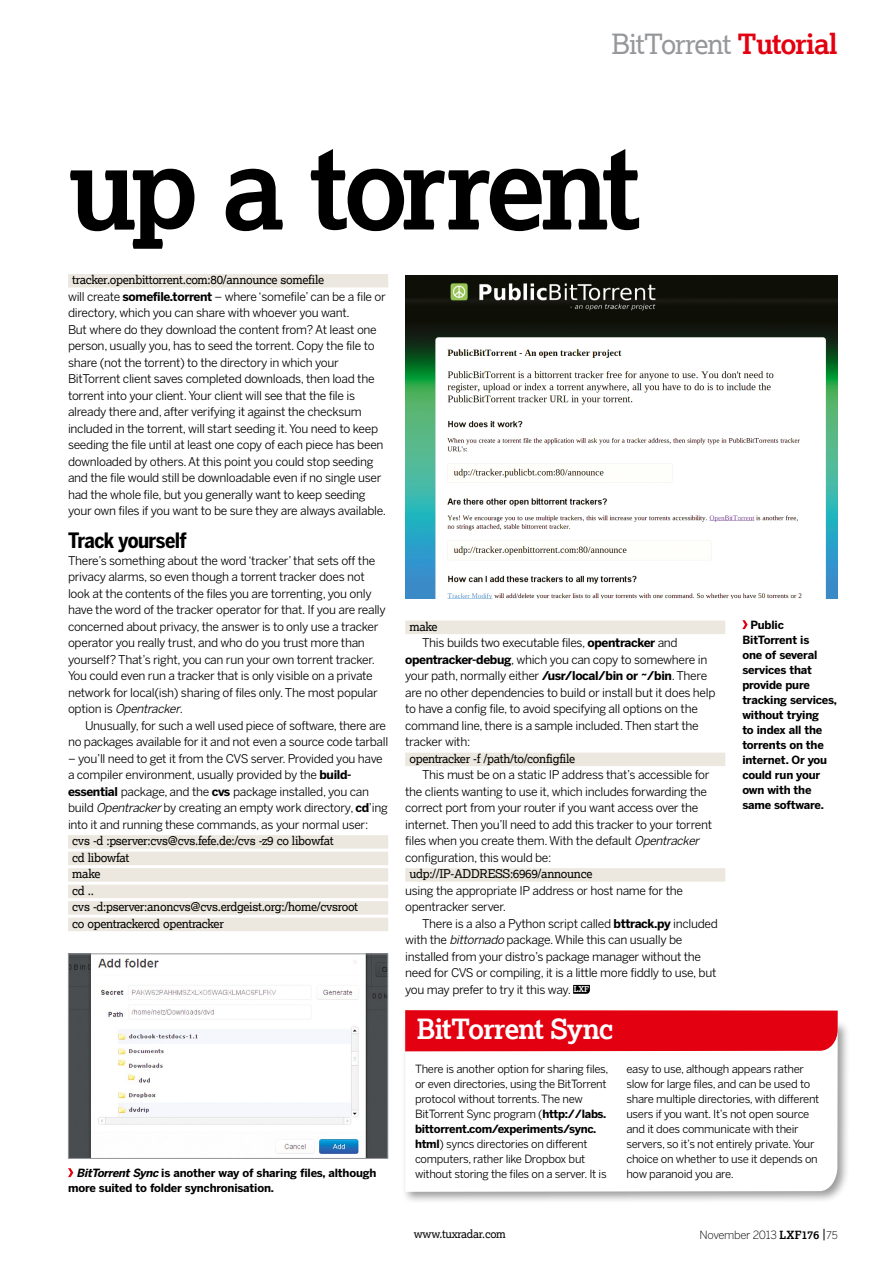
<style>
.page{position:relative;width:893px;height:1263px;background:#fff}
.page>*{position:absolute;margin:0;border:0;box-sizing:border-box;transform-origin:0 0}
.t1{font:700 114px "Lexia Da Ma";letter-spacing:-.05em;color:#000}
.t2{font:27.75px "Lexia Da Ma";letter-spacing:-.045em;color:#96979a}
.t3{font:700 27.75px "Lexia Da Ma";letter-spacing:-.04em;color:#fff}
.t4{font:700 21px "Benton Sans Cond";letter-spacing:-.03em;color:#000}
.t5{font:12px/16.5px "Benton Sans";letter-spacing:-.025em;color:#000}
.t6{font:12px/16.5px "Lexia Da Ma";letter-spacing:-.025em;color:#000}
.t7{font:11.25px/15px "Benton Sans";letter-spacing:-.025em;color:#000}
.t8{font:700 11.25px/15px "Benton Sans";letter-spacing:-.015em;color:#000}
.t9{font:300 11.25px "Benton Sans";letter-spacing:-.025em;color:#000}
.t10{font:11.25px "Lexia Da Ma";letter-spacing:-.025em;color:#000}
.s1{font-weight:700;color:#e30010}
.s2{font-weight:700}
.s3{font-style:italic}
.s4{font-family:"Lexia Da Ma";font-weight:700;font-size:8.1px;color:#fff}
.s5{font-family:"Lexia Da Ma";font-weight:700}
.s6{font-size:10.5px}
</style>
<div class="page">
<img style="left:405px;top:275px;width:433px;height:323px">
<div style="left:68px;top:274px;width:320px;height:13px;background:#ece8df"></div>
<div style="left:68px;top:835px;width:320px;height:14px;background:#ece8df"></div>
<div style="left:68px;top:852px;width:320px;height:13px;background:#ece8df"></div>
<div style="left:68px;top:868px;width:320px;height:14px;background:#ece8df"></div>
<div style="left:68px;top:885px;width:320px;height:13px;background:#ece8df"></div>
<div style="left:68px;top:901px;width:320px;height:14px;background:#ece8df"></div>
<div style="left:68px;top:918px;width:320px;height:13px;background:#ece8df"></div>
<div style="left:405px;top:621px;width:320px;height:13px;background:#ece8df"></div>
<div style="left:405px;top:753px;width:320px;height:13px;background:#ece8df"></div>
<div style="left:405px;top:868px;width:320px;height:14px;background:#ece8df"></div>
<svg style="left:573px;top:985px;width:17px;height:9px"></svg>
<div style="left:401px;top:1019px;width:449px;height:185px;background:#000;opacity:.4"></div>
<svg style="left:405px;top:1051px;width:433px;height:141px"></svg>
<div style="left:405px;top:1010px;width:433px;height:41px;background:#e30010"></div>
<svg style="left:742px;top:620px;width:6px;height:9px"></svg>
<svg style="left:68px;top:1168px;width:5px;height:9px"></svg>
<img style="left:70px;top:955px;width:316px;height:202px">
<div style="left:68px;top:953px;width:320px;height:206px;border:1px solid #96979a"></div>
<h2 class="t2" style="left:611px;top:27px;width:228px">BitTorrent <span class="s1">Tutorial</span></h2>
<h1 class="t1" style="left:68px;top:116px;width:574px">up a torrent</h1>
<p class="t6" style="left:72px;top:271px;width:253px">tracker.openbittorrent.com:80/announce somefile</p>
<p class="t5" style="left:68px;top:288px;width:319px">will create <span class="s2">somefile.torrent</span> – where ‘somefile’ can be a file or directory, which you can share with whoever you want.<br>But where do they download the content from? At least one person, usually you, has to seed the torrent. Copy the file to share (not the torrent) to the directory in which your BitTorrent client saves completed downloads, then load the torrent into your client. Your client will see that the file is already there and, after verifying it against the checksum included in the torrent, will start seeding it. You need to keep seeding the file until at least one copy of each piece has been downloaded by others. At this point you could stop seeding and the file would still be downloadable even if no single user had the whole file, but you generally want to keep seeding your own files if you want to be sure they are always available.</p>
<h3 class="t4" style="left:68px;top:528px;width:120px">Track yourself</h3>
<p class="t5" style="left:68px;top:552px;width:319px">There’s something about the word ‘tracker’ that sets off the privacy alarms, so even though a torrent tracker does not look at the contents of the files you are torrenting, you only have the word of the tracker operator for that. If you are really concerned about privacy, the answer is to only use a tracker operator you really trust, and who do you trust more than yourself? That’s right, you can run your own torrent tracker.<br>You could even run a tracker that is only visible on a private network for local(ish) sharing of files only. The most popular o p t i o n i s <span class="s3">Opentracker</span>.</p>
<p class="t5" style="left:68px;top:717px;width:322px;text-align:right">Unusually, for such a well used piece of software, there are<br>no packages available for it and not even a source code tarball</p>
<p class="t5" style="left:68px;top:750px;width:321px">– you’ll need to get it from the CVS server. Provided you have a compiler environment, usually provided by the <span class="s2">build&shy;essential</span> package, and the <span class="s2">cvs</span> package installed, you can build <span class="s3">Opentracker</span>by creating an empty work directory, <span class="s2">cd</span>’ing into it and running these commands, as your normal user:</p>
<p class="t6" style="left:72px;top:832px;width:287px">cvs -d :pserver:cvs@cvs.fefe.de:/cvs -z9 co libowfat<br>cd libowfat<br>make<br>cd ..<br>cvs -d:pserver:anoncvs@cvs.erdgeist.org:/home/cvsroot co opentrackercd opentracker</p>
<p class="t8" style="left:68px;top:1165px;width:310px;text-indent:8px"><span class="s3">BitTorrentSync</span> is another way of sharing files, although more suited to folder synchronisation.</p>
<p class="t8" style="left:742px;top:617px;width:96px;text-indent:8px">Public<br>BitTorrent is<br>one of several services that provide pure tracking services, without trying<br>to index all the torrents on the internet. Or you could run your own with the same software.</p>
<p class="t6" style="left:409px;top:618px;width:30px">make</p>
<p class="t5" style="left:405px;top:634px;width:312px;text-indent:17px">This builds two executable files, <span class="s2">opentracker</span> and <span class="s2">opentracker-debug</span>, which you can copy to somewhere in your path, normally either <span class="s2">/usr/local/bin or ~/bin</span>. There are no other dependencies to build or install but it does help to have a config file, to avoid specifying all options on the command line, there is a sample included. Then start the tracker with:</p>
<p class="t6" style="left:409px;top:750px;width:167px">opentracker -f /path/to/configfile</p>
<p class="t5" style="left:405px;top:766px;width:308px;text-indent:17px">This must be on a static IP address that’s accessible for the clients wanting to use it, which includes forwarding the correct port from your router if you want access over the internet. Then you’ll need to add this tracker to your torrent files when you create them. With the default <span class="s3">Opentracker </span>configuration, this would be:</p>
<p class="t6" style="left:409px;top:865px;width:184px">udp://IP-ADDRESS:6969/announce</p>
<p class="t5" style="left:405px;top:882px;width:279px">using the appropriate IP address or host name for the opentracker server.</p>
<p class="t5" style="left:405px;top:915px;width:314px;text-indent:17px">There is a also a Python script called <span class="s2">bttrack.py</span> included with the <span class="s3">bittornado</span> package. While this can usually be installed from your distro’s package manager without the need for CVS or compiling, it is a little more fiddly to use, but you may prefer to try it this way. <span class="s4">LXF</span></p>
<h2 class="t3" style="left:417px;top:1012px;width:198px">BitTorrent Sync</h2>
<p class="t7" style="left:415px;top:1061px;width:195px">There is another option for sharing files, or even directories, using the BitTorrent protocol without torrents. The new BitTorrent Sync program (<span class="s2">http://labs. bittorrent.com/experiments/sync. html</span>) syncs directories on different computers, rather like Dropbox but without storing the files on a server. It is</p>
<p class="t7" style="left:626px;top:1061px;width:195px">easy to use, although appears rather slow for large files, and can be used to share multiple directories, with different users if you want. It’s not open source and it does communicate with their servers, so it’s not entirely private. Your choice on whether to use it depends on how paranoid you are.</p>
<p class="t10" style="left:414px;top:1227px;width:93px">www.tuxradar.com</p>
<p class="t9" style="left:700px;top:1228px;width:140px">November 2013 <span class="s5">LXF176</span> <span class="s6">75</span></p>
</div>
